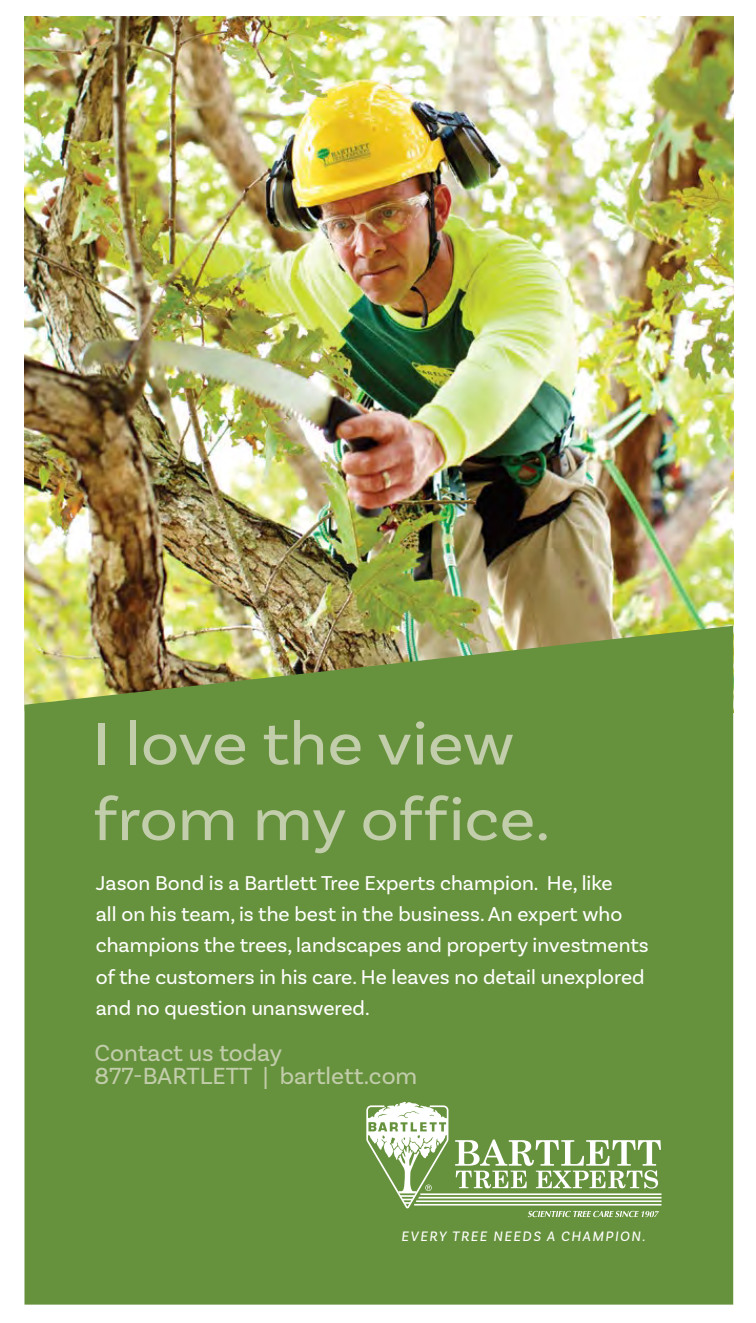
<style>
.page{position:relative;width:756px;height:1323px;background:#fff}
.page>*{position:absolute;margin:0;border:0;box-sizing:border-box;transform-origin:0 0}
.t1{font:63px/75.6px "Basic Sans";color:#c2cdab;scale:1.07 1}
.t2{font:24.5px/22.8px "Basic Sans";color:#c2cdab}
.t3{font:21px/31.5px "Basic Sans";color:#fff}
.t4{font:italic 14.35px "Basic Sans";letter-spacing:.11em;color:#fff}
</style>
<div class="page">
<img style="left:24px;top:16px;width:709px;height:610px">
<div style="left:24px;top:626px;width:709px;height:679px;background:#67923d"></div>
<svg style="left:366px;top:1102px;width:295px;height:115px"></svg>
<h1 class="t1" style="left:93px;top:705px;width:429px">I love the view from my office.</h1>
<p class="t3" style="left:96px;top:867px;width:554px">Jason Bond is a Bartlett Tree Experts champion. He, like<br>all on his team, is the best in the business. An expert who champions the trees, landscapes and property investments of the customers in his care. He leaves no detail unexplored and no question unanswered.</p>
<p class="t2" style="left:95px;top:1041px;width:324px">Contact us today<br>877-BARTLETT | bartlett.com</p>
<p class="t4" style="left:401px;top:1228px;width:245px">EVERY TREE NEEDS A CHAMPION.</p>
</div>
